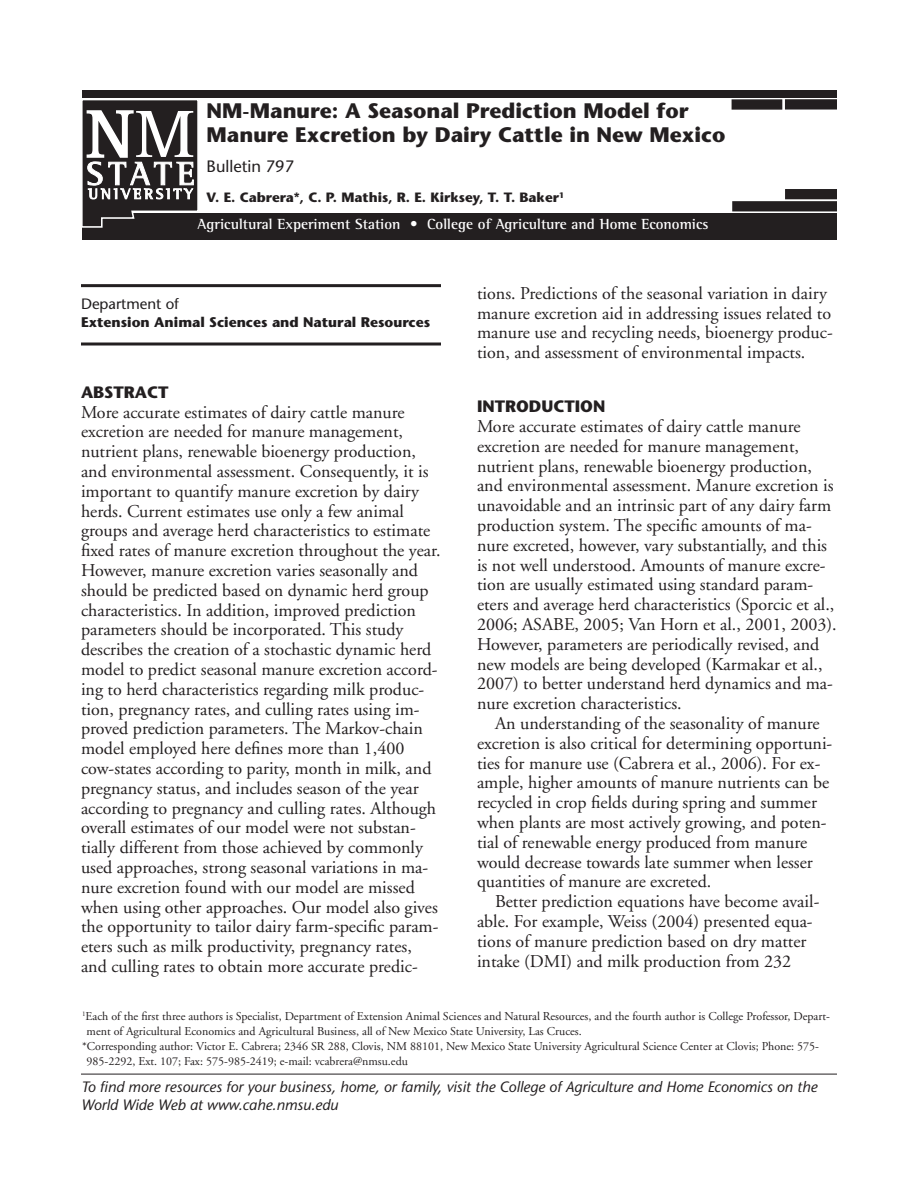
<style>
.page{position:relative;width:918px;height:1188px;background:#fff}
.page>*{position:absolute;margin:0;border:0;box-sizing:border-box;transform-origin:0 0}
.t1{font:700 21px/24px "Stone Sans";color:#231f20}
.B_Body_Text_12_13_no{font:18px/19.8px "Adobe Garamond";color:#231f20}
.B_Body_Text_12_13{font:18px/19.8px "Adobe Garamond";color:#231f20}
.A_Subtitle1_11_12_AL{font:700 16.5px "Stone Sans";color:#231f20}
.Guide_Circular{font:16.5px "Stone Sans";color:#231f20}
.For_more_info{font:italic 15px/18px "Stone Sans";color:#231f20}
.t2{font:700 15px "Rotis Semi Serif";color:#fff}
.t3{font:15px "Stone Sans";color:#201d1e}
.t4{font:700 13.95px "Stone Sans";color:#201d1e}
.t5{font:700 13.5px "Stone Sans";color:#231f20}
.Footnote{font:12px/15px "Adobe Garamond";color:#231f20}
</style>
<div class="page">
<div style="left:82px;top:213px;width:755px;height:27px;background:#231f20"></div>
<svg style="left:82px;top:100px;width:116px;height:128px"></svg>
<div style="left:82px;top:90px;width:755px;height:8px;background:#231f20"></div>
<svg style="left:785px;top:99px;width:52px;height:11px"></svg>
<div style="left:732px;top:99px;width:50px;height:11px;background:#231f20;border:2px solid #231f20"></div>
<svg style="left:732px;top:189px;width:105px;height:22px"></svg>
<hr style="left:81px;top:1074px;width:756px;height:1px;background:#231f20">
<hr style="left:81px;top:343px;width:360px;height:3px;background:#231f20">
<hr style="left:81px;top:284px;width:360px;height:3px;background:#231f20">
<p class="t1" style="left:207px;top:99px;width:520px">NM-Manure: A Seasonal Prediction Model for<br>Manure Excretion by Dairy Cattle in New Mexico</p>
<p class="Guide_Circular" style="left:207px;top:156px;width:89px">Bulletin 797</p>
<p class="t5" style="left:207px;top:189px;width:359px">V. E. Cabrera*, C. P. Mathis, R. E. Kirksey, T. T. Baker<sup>1</sup></p>
<p class="t2" style="left:198px;top:215px;width:512px">Agricultural Experiment Station • College of Agriculture and Home Economics</p>
<p class="B_Body_Text_12_13_no" style="left:477px;top:284px;width:357px">tions. Predictions of the seasonal variation in dairy manure excretion aid in addressing issues related to manure use and recycling needs, bioenergy produc&shy;tion, and assessment of environmental impacts.</p>
<p class="A_Subtitle1_11_12_AL" style="left:477px;top:396px;width:130px">INTRODUCTION</p>
<p class="B_Body_Text_12_13_no" style="left:477px;top:417px;width:361px">More accurate estimates of dairy cattle manure excretion are needed for manure management, nutrient plans, renewable bioenergy production, and environmental assessment. Manure excretion is unavoidable and an intrinsic part of any dairy farm production system. The specific amounts of ma&shy;nure excreted, however, vary substantially, and this is not well understood. Amounts of manure excre&shy;tion are usually estimated using standard param&shy;eters and average herd characteristics (Sporcic et al., 2006; ASABE, 2005; Van Horn et al., 2001, 2003).<br>However, parameters are periodically revised, and new models are being developed (Karmakar et al., 2007) to better understand herd dynamics and ma&shy;nure excretion characteristics.</p>
<p class="B_Body_Text_12_13" style="left:477px;top:714px;width:357px;text-indent:18px">An understanding of the seasonality of manure excretion is also critical for determining opportuni&shy;ties for manure use (Cabrera et al., 2006). For ex&shy;ample, higher amounts of manure nutrients can be recycled in crop fields during spring and summer when plants are most actively growing, and poten&shy;tial of renewable energy produced from manure would decrease towards late summer when lesser quantities of manure are excreted.</p>
<p class="B_Body_Text_12_13" style="left:477px;top:892px;width:344px;text-indent:18px">Better prediction equations have become avail&shy;able. For example, Weiss (2004) presented equa&shy;tions of manure prediction based on dry matter intake (DMI) and milk production from 232</p>
<p class="Footnote" style="left:87px;top:1009px;width:745px;text-indent:-4px"><sup>1</sup>Each of the first three authors is Specialist, Department of Extension Animal Sciences and Natural Resources, and the fourth author is College Professor, Depart&shy;ment of Agricultural Economics and Agricultural Business, all of New Mexico State University, Las Cruces.</p>
<p class="Footnote" style="left:87px;top:1039px;width:734px;text-indent:-4px">*Corresponding author: Victor E. Cabrera; 2346 SR 288, Clovis, NM 88101, New Mexico State University Agricultural Science Center at Clovis; Phone: 575-<br>985-2292, Ext. 107; Fax: 575-985-2419; e-mail: vcabrera@nmsu.edu</p>
<p class="t3" style="left:81px;top:294px;width:99px">Department of</p>
<p class="t4" style="left:81px;top:313px;width:351px">Extension Animal Sciences and Natural Resources</p>
<p class="A_Subtitle1_11_12_AL" style="left:81px;top:382px;width:89px">ABSTRACT</p>
<p class="B_Body_Text_12_13_no" style="left:81px;top:402px;width:361px">More accurate estimates of dairy cattle manure excretion are needed for manure management, nutrient plans, renewable bioenergy production, and environmental assessment. Consequently, it is important to quantify manure excretion by dairy herds. Current estimates use only a few animal groups and average herd characteristics to estimate fixed rates of manure excretion throughout the year.<br>However, manure excretion varies seasonally and should be predicted based on dynamic herd group characteristics. In addition, improved prediction parameters should be incorporated. This study describes the creation of a stochastic dynamic herd model to predict seasonal manure excretion accord&shy;ing to herd characteristics regarding milk produc&shy;tion, pregnancy rates, and culling rates using im&shy;proved prediction parameters. The Markov-chain model employed here defines more than 1,400 cow-states according to parity, month in milk, and pregnancy status, and includes season of the year according to pregnancy and culling rates. Although overall estimates of our model were not substan&shy;tially different from those achieved by commonly used approaches, strong seasonal variations in ma&shy;nure excretion found with our model are missed when using other approaches. Our model also gives the opportunity to tailor dairy farm-specific param&shy;eters such as milk productivity, pregnancy rates, and culling rates to obtain more accurate predic-</p>
<p class="For_more_info" style="left:81px;top:1078px;width:738px">To find more resources for your business, home, or family, visit the College of Agriculture and Home Economics on the<br>World Wide Web at www.cahe.nmsu.edu</p>
</div>
